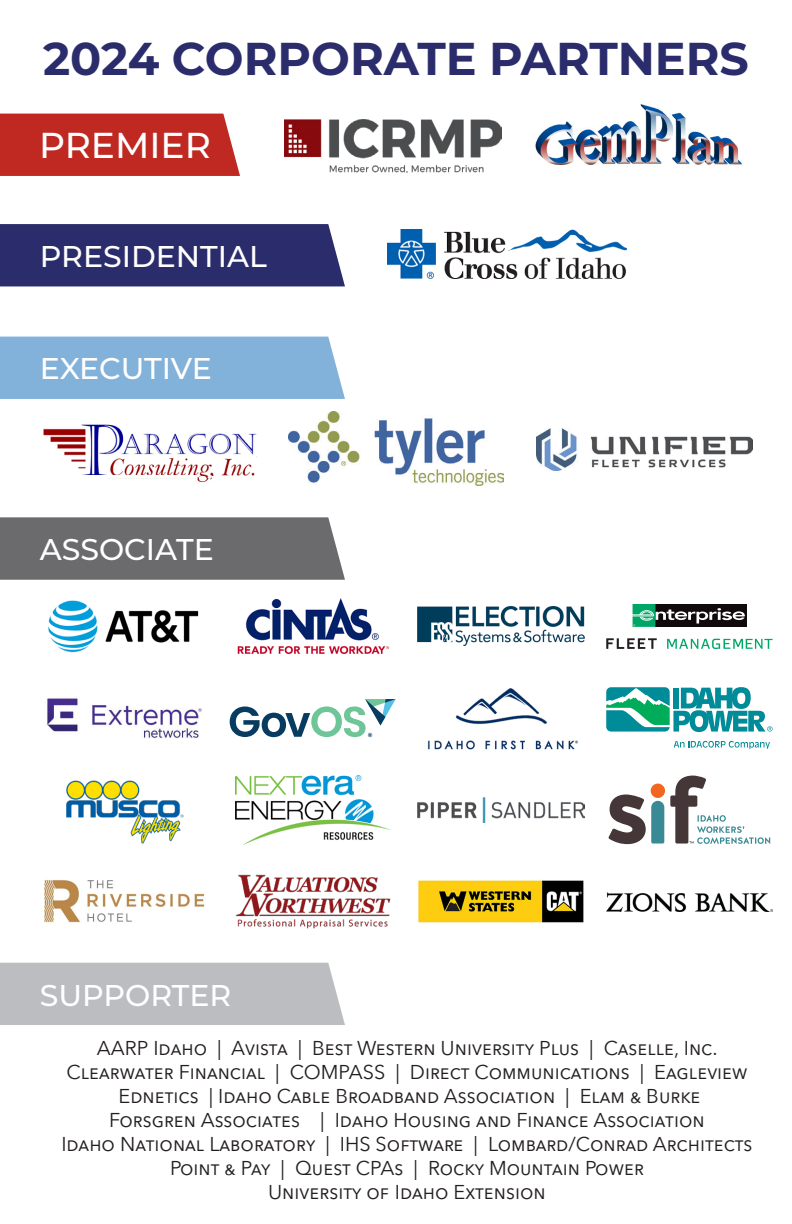
<style>
.page{position:relative;width:792px;height:1224px;background:#fff}
.page>*{position:absolute;margin:0;border:0;box-sizing:border-box;transform-origin:0 0}
.t1{font:700 46px "Montserrat";color:#2a2c6b}
.t2{font:500 36px "Montserrat";color:#fff}
.t3{font:500 30px "Montserrat";color:#fff}
.t4{font:20px/24px "Avenir Next";color:#231f20;text-align:center}
</style>
<div class="page">
<img style="left:284px;top:119px;width:217px;height:53px">
<img style="left:535px;top:104px;width:207px;height:61px">
<div style="left:0;top:114px;width:240px;height:62px;background:#bf2922"></div>
<img style="left:388px;top:230px;width:238px;height:48px">
<div style="left:0;top:224px;width:345px;height:62px;background:#2a2c6b"></div>
<div style="left:0;top:337px;width:345px;height:62px;background:#82b2da"></div>
<img style="left:43px;top:425px;width:214px;height:58px">
<hr style="left:119px;top:455px;width:137px;height:3px;background:#fff">
<hr style="left:78px;top:475px;width:119px;height:3px;background:#fff">
<hr style="left:213px;top:477px;width:43px;height:2px;background:#fff">
<svg style="left:197px;top:476px;width:16px;height:3px"></svg>
<img style="left:288px;top:411px;width:216px;height:75px">
<img style="left:536px;top:429px;width:216px;height:41px">
<div style="left:0;top:517px;width:345px;height:63px;background:#6b6b6e"></div>
<img style="left:44px;top:880px;width:161px;height:43px">
<img style="left:235px;top:874px;width:156px;height:55px">
<img style="left:48px;top:600px;width:151px;height:53px">
<img style="left:237px;top:598px;width:153px;height:57px">
<img style="left:418px;top:606px;width:166px;height:40px">
<svg style="left:606px;top:638px;width:51px;height:11px"></svg>
<svg style="left:667px;top:639px;width:106px;height:10px"></svg>
<div style="left:655px;top:604px;width:92px;height:23px;background:#110a0c"></div>
<svg style="left:633px;top:604px;width:112px;height:23px"></svg>
<img style="left:47px;top:698px;width:155px;height:40px">
<svg style="left:230px;top:699px;width:166px;height:38px"></svg>
<svg style="left:606px;top:687px;width:167px;height:45px"></svg>
<svg style="left:674px;top:741px;width:96px;height:8px"></svg>
<img style="left:427px;top:688px;width:151px;height:62px">
<img style="left:66px;top:780px;width:117px;height:64px">
<img style="left:235px;top:776px;width:156px;height:68px">
<img style="left:418px;top:797px;width:166px;height:25px">
<div style="left:651px;top:784px;width:14px;height:14px;background:#f36621;border-radius:50%"></div>
<svg style="left:609px;top:795px;width:55px;height:49px"></svg>
<svg style="left:670px;top:776px;width:100px;height:68px"></svg>
<img style="left:418px;top:880px;width:166px;height:43px">
<img style="left:606px;top:892px;width:167px;height:19px">
<div style="left:0;top:963px;width:345px;height:62px;background:#bcbdc0"></div>
<p class="t1" style="left:43px;top:25px;width:707px">2024 CORPORATE PARTNERS</p>
<p class="t2" style="left:39px;top:120px;width:173px">PREMIER</p>
<p class="t3" style="left:40px;top:235px;width:229px">PRESIDENTIAL</p>
<p class="t3" style="left:40px;top:348px;width:174px">EXECUTIVE</p>
<p class="t3" style="left:40px;top:529px;width:176px">ASSOCIATE</p>
<p class="t3" style="left:40px;top:974px;width:193px">SUPPORTER</p>
<p class="t4" style="left:97px;top:1035px;width:622px">AARP Idaho | Avista | Best Western University Plus | Caselle, Inc.</p>
<p class="t4" style="left:66px;top:1059px;width:683px">Clearwater Financial | COMPASS | Direct Communications | Eagleview</p>
<p class="t4" style="left:119px;top:1083px;width:583px">Ednetics | Idaho Cable Broadband Association | Elam &amp; Burke</p>
<p class="t4" style="left:109px;top:1107px;width:597px">Forsgren Associates | Idaho Housing and Finance Association</p>
<p class="t4" style="left:61px;top:1131px;width:693px">Idaho National Laboratory | IHS Software | Lombard/Conrad Architects<br>Point &amp; Pay | Quest CPAs | Rocky Mountain Power</p>
<p class="t4" style="left:268px;top:1179px;width:279px">University of Idaho Extension</p>
</div>
